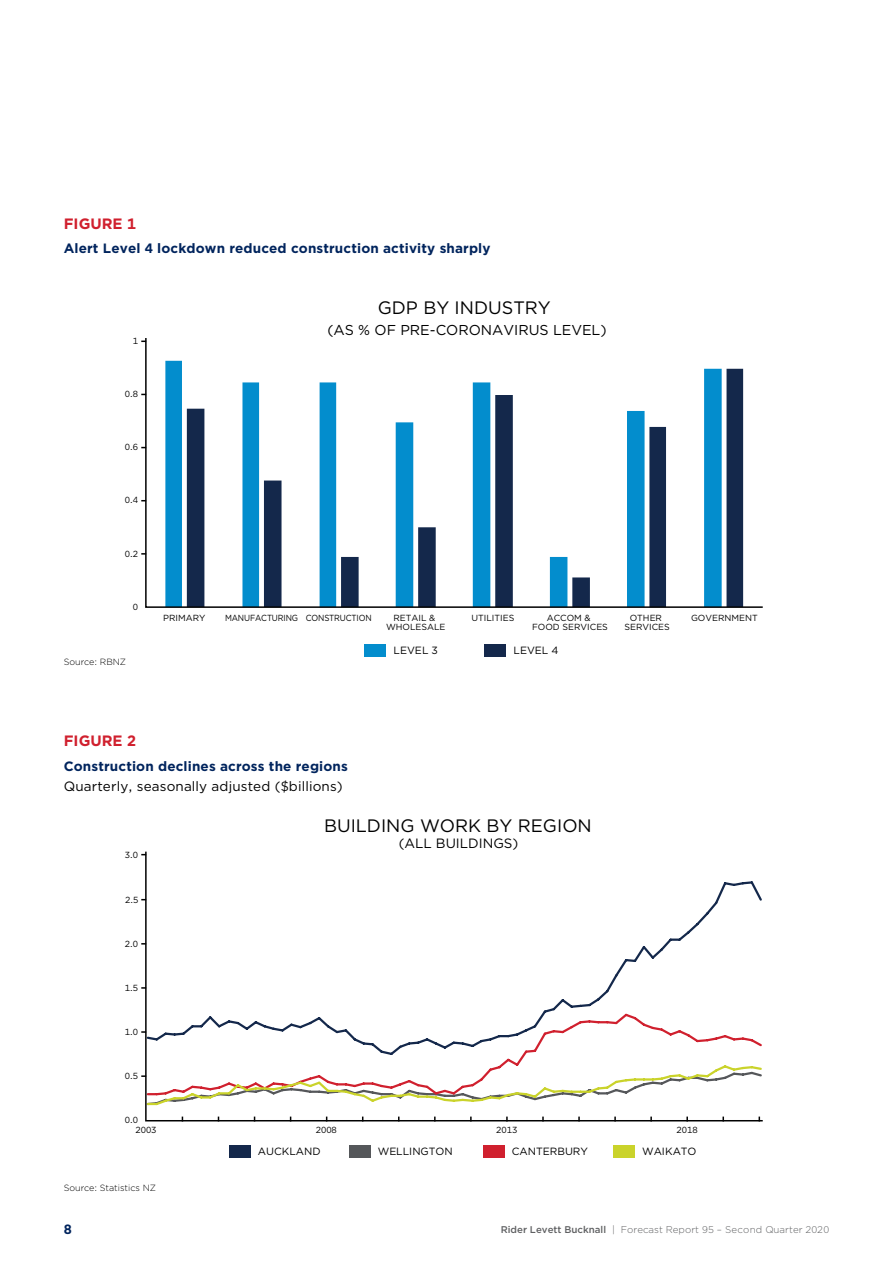
<style>
.page{position:relative;width:893px;height:1263px;background:#fff}
.page>*{position:absolute;margin:0;border:0;box-sizing:border-box;transform-origin:0 0}
.t1{font:18px "Gotham";color:#000}
.t2{font:700 15px "Gotham";color:#d0202e}
.t3{font:14.25px "Gotham";color:#000}
.t4{font:700 13.5px "Gotham";letter-spacing:.01em;color:#00245d}
.t5{font:13.5px "Gotham";letter-spacing:.01em;color:#000}
.t6{font:10.5px "Gotham";color:#000}
.t7{font:300 9.75px "Gotham";color:#5f6062}
.t8{font:300 9px "Gotham";color:#000}
.t9{font:8.85px/9px "Gotham";color:#000;text-align:center}
.t10{font:8.85px "Gotham";letter-spacing:-.02em;color:#000;scale:.9 1}
.s1{font-weight:500}
</style>
<div class="page">
<svg style="left:144px;top:338px;width:619px;height:270px"></svg>
<div style="left:485px;top:644px;width:21px;height:13px;background:#14284b"></div>
<div style="left:365px;top:644px;width:21px;height:13px;background:#038dcd"></div>
<svg style="left:144px;top:851px;width:619px;height:271px"></svg>
<div style="left:349px;top:1145px;width:21px;height:13px;background:#55575a"></div>
<div style="left:483px;top:1145px;width:21px;height:13px;background:#d0202e"></div>
<div style="left:229px;top:1145px;width:21px;height:13px;background:#14284b"></div>
<div style="left:613px;top:1145px;width:22px;height:13px;background:#cad32b"></div>
<h2 class="t2" style="left:64px;top:214px;width:74px">Figure 1</h2>
<h3 class="t4" style="left:64px;top:239px;width:428px">Alert Level 4 lockdown reduced construction activity sharply</h3>
<p class="t9" style="left:133px;top:336px;width:7px">1</p>
<p class="t9" style="left:125px;top:389px;width:15px">0.8</p>
<p class="t9" style="left:125px;top:442px;width:15px">0.6</p>
<p class="t9" style="left:125px;top:496px;width:15px">0.4</p>
<p class="t9" style="left:125px;top:549px;width:15px">0.2</p>
<p class="t9" style="left:133px;top:602px;width:7px">0</p>
<p class="t8" style="left:64px;top:656px;width:64px">Source: RBNZ</p>
<h1 class="t1" style="left:378px;top:296px;width:175px">GDP BY INDUSTRY</h1>
<h3 class="t3" style="left:327px;top:321px;width:281px">(AS % OF PRE-CORONAVIRUS LEVEL)</h3>
<p class="t9" style="left:163px;top:613px;width:44px">PRIMARY</p>
<p class="t9" style="left:386px;top:613px;width:61px">RETAIL &amp;<br>WHOLESALE</p>
<p class="t10" style="left:225px;top:612px;width:164px">MANUFACTURING CONSTRUCTION</p>
<p class="t9" style="left:471px;top:613px;width:44px">UTILITIES</p>
<p class="t9" style="left:532px;top:613px;width:77px">ACCOM &amp;<br>FOOD SERVICES</p>
<p class="t9" style="left:630px;top:613px;width:34px">OTHER</p>
<p class="t9" style="left:691px;top:613px;width:68px">GOVERNMENT</p>
<p class="t9" style="left:624px;top:622px;width:47px">SERVICES</p>
<p class="t6" style="left:394px;top:643px;width:46px">LEVEL 3</p>
<p class="t6" style="left:514px;top:643px;width:47px">LEVEL 4</p>
<h2 class="t2" style="left:64px;top:731px;width:74px">Figure 2</h2>
<h3 class="t4" style="left:64px;top:757px;width:286px">Construction declines across the regions</h3>
<h3 class="t5" style="left:64px;top:777px;width:280px">Quarterly, seasonally adjusted ($billions)</h3>
<p class="t9" style="left:125px;top:850px;width:15px">3.0</p>
<p class="t9" style="left:125px;top:895px;width:15px">2.5</p>
<p class="t9" style="left:125px;top:939px;width:15px">2.0</p>
<p class="t9" style="left:125px;top:983px;width:15px">1.5</p>
<p class="t9" style="left:125px;top:1027px;width:15px">1.0</p>
<p class="t9" style="left:125px;top:1072px;width:15px">0.5</p>
<p class="t9" style="left:125px;top:1115px;width:15px">0.0</p>
<h1 class="t1" style="left:324px;top:814px;width:269px">BUILDING WORK BY REGION</h1>
<h3 class="t5" style="left:399px;top:834px;width:121px">(ALL BUILDINGS)</h3>
<p class="t9" style="left:135px;top:1125px;width:23px">2003</p>
<p class="t9" style="left:316px;top:1125px;width:23px">2008</p>
<p class="t9" style="left:496px;top:1125px;width:23px">2013</p>
<p class="t9" style="left:676px;top:1125px;width:23px">2018</p>
<p class="t8" style="left:64px;top:1182px;width:94px">Source: Statistics NZ</p>
<p class="t6" style="left:258px;top:1145px;width:64px">AUCKLAND</p>
<p class="t6" style="left:378px;top:1145px;width:76px">WELLINGTON</p>
<p class="t6" style="left:512px;top:1145px;width:78px">CANTERBURY</p>
<p class="t6" style="left:642px;top:1145px;width:56px">WAIKATO</p>
<h3 class="t4" style="left:64px;top:1220px;width:10px">8</h3>
<p class="t7" style="left:501px;top:1223px;width:330px"><span class="s1">Rider Levett Bucknall</span> | Forecast Report 95 – Second Quarter 2020</p>
</div>
